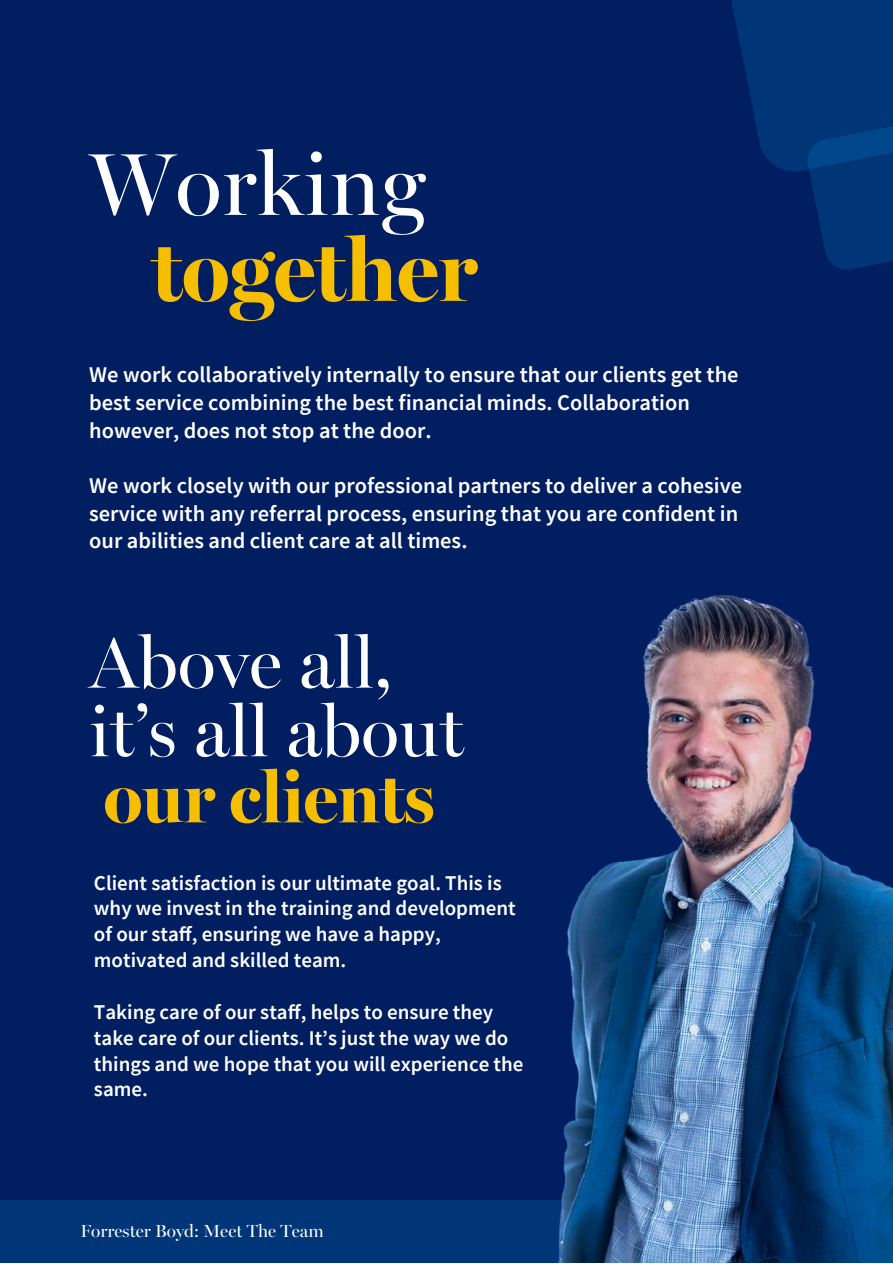
<style>
.page{position:relative;width:893px;height:1264px;background:#fff}
.page>*{position:absolute;margin:0;border:0;box-sizing:border-box;transform-origin:0 0}
.t1{font:700 88.35px "Miller Banner";color:#f6be00}
.t2{font:88.35px "Miller Banner";color:#fff}
.t3{font:72px/68.6px "Miller Banner";color:#fff}
.t4{font:700 72px "Miller Banner";color:#f6be00}
.t5{font:600 22.5px/27.6px "Source Sans Pro";color:#fff}
.t6{font:600 21px/25.8px "Source Sans Pro";color:#fff}
.t7{font:17.55px "Miller Banner";color:#fff}
</style>
<div class="page">
<div style="left:0;top:0;width:892px;height:1262px;background:#001e60"></div>
<svg style="left:732px;top:0;width:160px;height:270px"></svg>
<div style="left:0;top:1199px;width:892px;height:63px;background:#003578"></div>
<img style="left:505px;top:595px;width:387px;height:667px">
<h1 class="t2" style="left:89px;top:134px;width:338px">Working</h1>
<h1 class="t1" style="left:152px;top:220px;width:327px">together</h1>
<p class="t5" style="left:89px;top:360px;width:650px">We work collaboratively internally to ensure that our clients get the best service combining the best financial minds. Collaboration however, does not stop at the door.</p>
<p class="t5" style="left:89px;top:471px;width:654px">We work closely with our professional partners to deliver a cohesive service with any referral process, ensuring that you are confident in our abilities and client care at all times.</p>
<h2 class="t3" style="left:89px;top:630px;width:377px">Above all, it’s all about</h2>
<h2 class="t4" style="left:104px;top:756px;width:332px">our clients</h2>
<p class="t6" style="left:94px;top:869px;width:423px">Client satisfaction is our ultimate goal. This is why we invest in the training and development of our staff, ensuring we have a happy, motivated and skilled team.</p>
<p class="t6" style="left:94px;top:998px;width:431px">Taking care of our staff, helps to ensure they take care of our clients. It’s just the way we do things and we hope that you will experience the same.</p>
<p class="t7" style="left:80px;top:1221px;width:245px">Forrester Boyd: Meet The Team</p>
</div>
